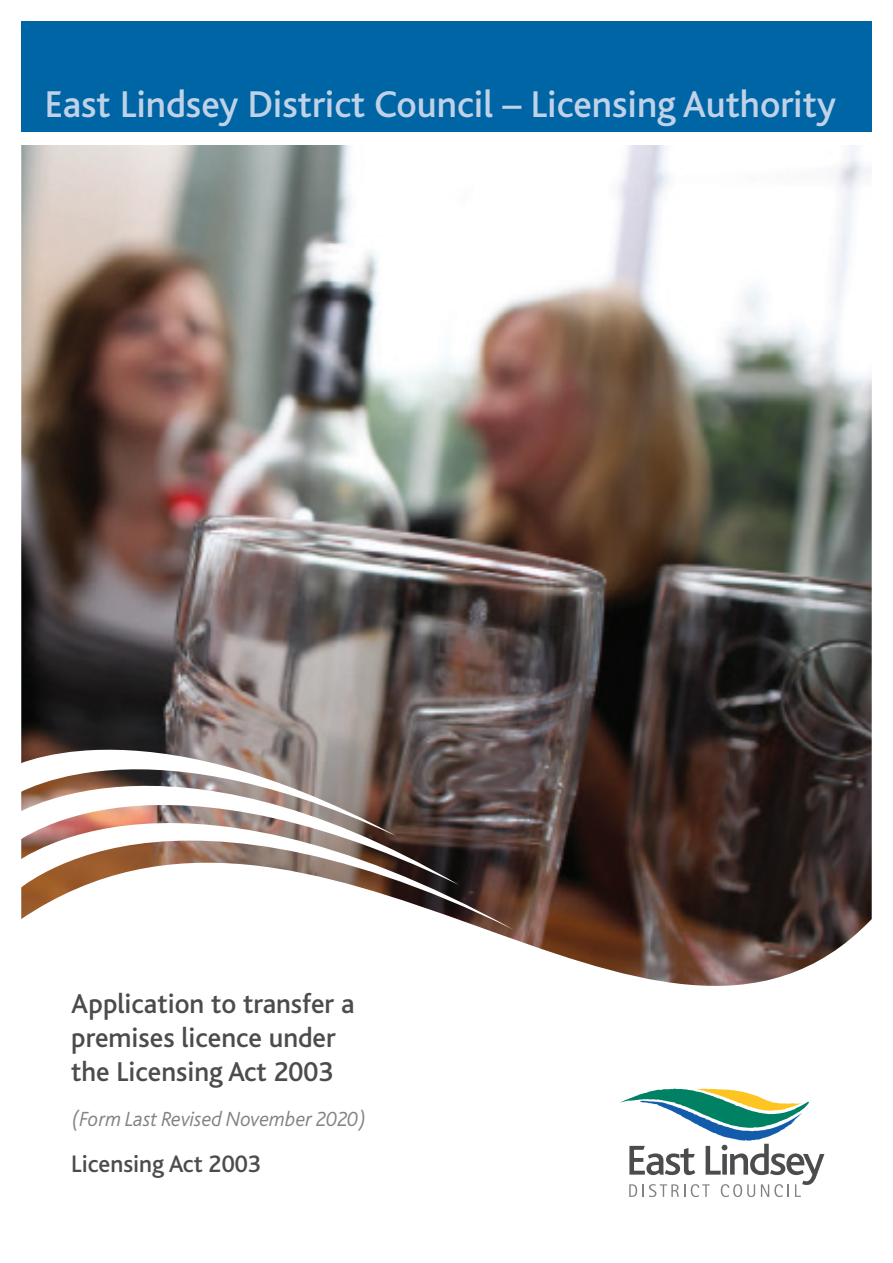
<style>
.page{position:relative;width:893px;height:1263px;background:#fff}
.page>*{position:absolute;margin:0;border:0;box-sizing:border-box;transform-origin:0 0}
.Heading{font:500 39px "Bliss";color:#c0d2e8}
.Heading-2{font:500 28.5px/34.2px "Bliss";color:#4b4c4d}
.Heading-3{font:500 25.05px "Bliss";color:#4b4c4d}
.Heading-4{font:italic 300 21.45px "Bliss";color:#808285}
</style>
<div class="page">
<img style="left:21px;top:145px;width:851px;height:841px">
<div style="left:21px;top:21px;width:851px;height:114px;background:#0065a4"></div>
<div style="left:21px;top:133px;width:851px;height:12px;background:#fff"></div>
<svg style="left:21px;top:733px;width:493px;height:197px"></svg>
<svg style="left:21px;top:711px;width:438px;height:174px"></svg>
<img style="left:21px;top:695px;width:376px;height:142px">
<svg style="left:620px;top:1088px;width:204px;height:109px"></svg>
<p class="Heading" style="left:45px;top:84px;width:793px">East Lindsey District Council – Licensing Authority</p>
<p class="Heading-2" style="left:71px;top:987px;width:285px">Application to transfer a premises licence under the Licensing Act 2003</p>
<p class="Heading-4" style="left:71px;top:1108px;width:297px">(Form Last Revised November 2020)</p>
<p class="Heading-3" style="left:71px;top:1150px;width:191px">Licensing Act 2003</p>
</div>
